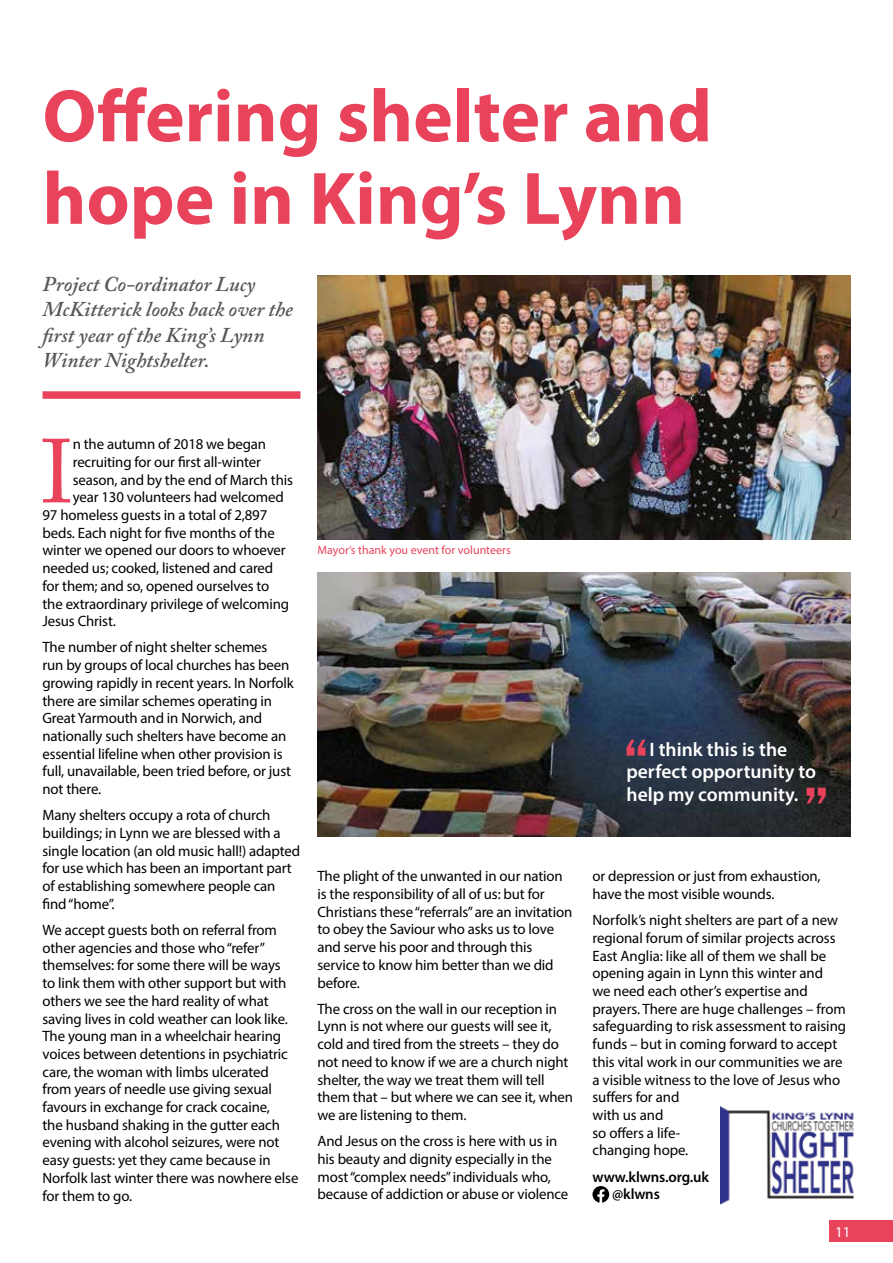
<style>
.page{position:relative;width:893px;height:1263px;background:#fff}
.page>*{position:absolute;margin:0;border:0;box-sizing:border-box;transform-origin:0 0}
.t1{font:89.7px "Adobe Caslon Pro";color:#e9435c}
.t2{font:700 75px/82.5px "Myriad Pro";color:#e9435c}
.t3{font:italic 600 21px/25.5px "Adobe Caslon Pro";color:#575756}
.t4{font:600 19.5px/22.5px "Myriad Pro";color:#fff}
.t5{font:15px/17.7px "Myriad Pro";letter-spacing:-.01em;color:#000}
.t6{font:600 15px/17.7px "Myriad Pro";letter-spacing:-.01em;color:#000}
.t7{font:15px "Myriad Pro";color:#fff}
.t8{font:12px "Myriad Pro";color:#e9435c}
</style>
<div class="page">
<div style="left:829px;top:1220px;width:64px;height:22px;background:#e9435c"></div>
<img style="left:317px;top:275px;width:533px;height:264px">
<svg style="left:592px;top:1186px;width:17px;height:17px"></svg>
<img style="left:317px;top:572px;width:533px;height:264px">
<div style="left:43px;top:391px;width:257px;height:8px;background:#e9435c"></div>
<svg style="left:626px;top:740px;width:19px;height:15px"></svg>
<svg style="left:807px;top:788px;width:19px;height:15px"></svg>
<img style="left:720px;top:1106px;width:134px;height:99px">
<h2 class="t2" style="left:43px;top:72px;width:671px">Offering shelter and hope in King’s Lynn</h2>
<h3 class="t3" style="left:43px;top:271px;width:252px">Project Co-ordinator Lucy<br>McKitterick looks back over the first year of the King’s Lynn<br>Winter Nightshelter.</h3>
<h1 class="t1" style="left:41px;top:419px;width:34px">I</h1>
<p class="t5" style="left:73px;top:435px;width:195px">n the autumn of 2018 we began</p>
<p class="t5" style="left:73px;top:453px;width:190px">recruiting for our first all-winter</p>
<p class="t5" style="left:73px;top:470px;width:222px">season, and by the end of March this</p>
<p class="t5" style="left:73px;top:488px;width:213px">year 130 volunteers had welcomed</p>
<p class="t5" style="left:43px;top:506px;width:226px">97 homeless guests in a total of 2,897</p>
<p class="t5" style="left:43px;top:524px;width:234px">beds. Each night for five months of the</p>
<p class="t5" style="left:43px;top:541px;width:245px">winter we opened our doors to whoever</p>
<p class="t5" style="left:43px;top:559px;width:232px">needed us; cooked, listened and cared</p>
<p class="t5" style="left:43px;top:577px;width:228px">for them; and so, opened ourselves to</p>
<p class="t5" style="left:43px;top:594px;width:248px">the extraordinary privilege of welcoming</p>
<p class="t5" style="left:43px;top:612px;width:75px">Jesus Christ.</p>
<p class="t5" style="left:43px;top:638px;width:253px">The number of night shelter schemes<br>run by groups of local churches has been growing rapidly in recent years. In Norfolk there are similar schemes operating in Great Yarmouth and in Norwich, and nationally such shelters have become an essential lifeline when other provision is full, unavailable, been tried before, or just not there.</p>
<p class="t5" style="left:43px;top:806px;width:259px">Many shelters occupy a rota of church buildings; in Lynn we are blessed with a single location (an old music hall!) adapted for use which has been an important part of establishing somewhere people can find “home”.</p>
<p class="t5" style="left:43px;top:921px;width:257px">We accept guests both on referral from other agencies and those who “refer” themselves: for some there will be ways<br>to link them with other support but with others we see the hard reality of what saving lives in cold weather can look like.<br>The young man in a wheelchair hearing voices between detentions in psychiatric care, the woman with limbs ulcerated from years of needle use giving sexual favours in exchange for crack cocaine,<br>the husband shaking in the gutter each evening with alcohol seizures, were not easy guests: yet they came because in Norfolk last winter there was nowhere else for them to go.</p>
<p class="t8" style="left:317px;top:543px;width:195px">Mayor’s thank you event for volunteers</p>
<p class="t5" style="left:317px;top:867px;width:256px">The plight of the unwanted in our nation is the responsibility of all of us: but for Christians these “referrals” are an invitation to obey the Saviour who asks us to love and serve his poor and through this service to know him better than we did before.</p>
<p class="t5" style="left:317px;top:1000px;width:257px">The cross on the wall in our reception in Lynn is not where our guests will see it, cold and tired from the streets – they do not need to know if we are a church night shelter, the way we treat them will tell them that – but where we can see it, when we are listening to them.</p>
<p class="t5" style="left:317px;top:1132px;width:252px">And Jesus on the cross is here with us in his beauty and dignity especially in the most “complex needs” individuals who, because of addiction or abuse or violence</p>
<h3 class="t4" style="left:626px;top:737px;width:191px;text-indent:23px">I think this is the perfect opportunity to help my community.</h3>
<p class="t5" style="left:592px;top:867px;width:230px">or depression or just from exhaustion, have the most visible wounds.</p>
<p class="t5" style="left:592px;top:911px;width:255px">Norfolk’s night shelters are part of a new regional forum of similar projects across<br>East Anglia: like all of them we shall be opening again in Lynn this winter and<br>we need each other’s expertise and prayers. There are huge challenges – from safeguarding to risk assessment to raising funds – but in coming forward to accept this vital work in our communities we are a visible witness to the love of Jesus who suffers for and<br>with us and<br>so offers a life-<br>changing hope.</p>
<p class="t6" style="left:612px;top:1167px;width:99px;text-indent:-20px">www.klwns.org.uk @klwns</p>
<p class="t7" style="left:835px;top:1222px;width:17px">11</p>
</div>
